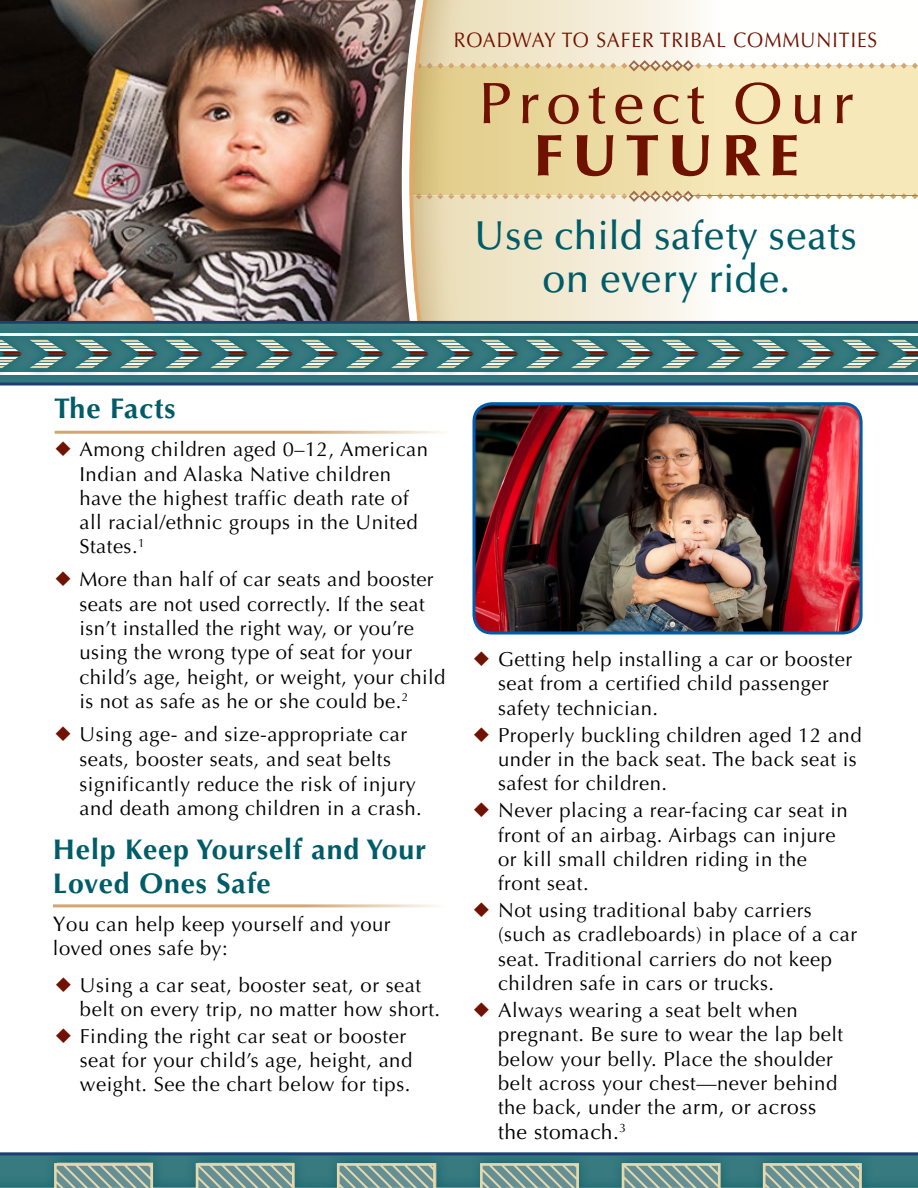
<style>
.page{position:relative;width:918px;height:1188px;background:#fff}
.page>*{position:absolute;margin:0;border:0;box-sizing:border-box;transform-origin:0 0}
.t1{font:500 58.5px/52.5px "Optima LT Std";letter-spacing:.1em;color:#701200;text-align:center}
.t2{font:500 40.5px/43.5px "Optima LT Std";letter-spacing:.01em;color:#005c68;text-align:center;scale:.95 1}
.t3{font:700 28.5px/34.2px "Optima LT Std";letter-spacing:.03em;color:#005c68}
.t4{font:21px "Optima LT Std";letter-spacing:.05em;color:#6f1200;scale:.92 1}
.t5{font:21px "Optima LT Std";letter-spacing:.025em;color:#000}
.t6{font:20.25px/24.3px "Optima LT Std";letter-spacing:.025em;color:#000}
.s1{font-weight:900}
.s2{color:#701200}
.s3{font-size:21px}
</style>
<div class="page">
<img style="left:0;top:0;width:376px;height:321px">
<svg style="left:376px;top:0;width:21px;height:321px;background:#816e67"></svg>
<div style="left:397px;top:0;width:521px;height:322px;background:#d0bb99;opacity:.75"></div>
<div style="left:0;top:324px;width:918px;height:58px;background:#32777d"></div>
<div style="left:0;top:330px;width:918px;height:48px;background:#005c68;opacity:.93"></div>
<svg style="left:0;top:340px;width:22px;height:28px"></svg>
<svg style="left:30px;top:340px;width:37px;height:28px"></svg>
<svg style="left:75px;top:340px;width:37px;height:28px"></svg>
<svg style="left:120px;top:340px;width:37px;height:28px"></svg>
<svg style="left:165px;top:340px;width:38px;height:28px"></svg>
<svg style="left:210px;top:340px;width:38px;height:28px"></svg>
<svg style="left:255px;top:340px;width:38px;height:28px"></svg>
<svg style="left:301px;top:340px;width:37px;height:28px"></svg>
<svg style="left:346px;top:340px;width:37px;height:28px"></svg>
<svg style="left:391px;top:340px;width:38px;height:28px"></svg>
<svg style="left:436px;top:340px;width:38px;height:28px"></svg>
<svg style="left:481px;top:340px;width:37px;height:28px"></svg>
<svg style="left:526px;top:340px;width:37px;height:28px"></svg>
<svg style="left:571px;top:340px;width:38px;height:28px"></svg>
<svg style="left:616px;top:340px;width:38px;height:28px"></svg>
<svg style="left:661px;top:340px;width:38px;height:28px"></svg>
<svg style="left:707px;top:340px;width:37px;height:28px"></svg>
<svg style="left:752px;top:340px;width:37px;height:28px"></svg>
<svg style="left:797px;top:340px;width:37px;height:28px"></svg>
<svg style="left:842px;top:340px;width:38px;height:28px"></svg>
<svg style="left:887px;top:340px;width:31px;height:28px"></svg>
<svg style="left:409px;top:60px;width:509px;height:142px;background:#eddcaa"></svg>
<hr style="left:0;top:321px;width:918px;height:3px;background:#1d3e73">
<svg style="left:0;top:382px;width:918px;height:4px;background:#3b5d85"></svg>
<div style="left:0;top:1149px;width:918px;height:39px;background:#005c68;opacity:.75"></div>
<svg style="left:0;top:1162px;width:918px;height:26px;background:#6e9690"></svg>
<hr style="left:55px;top:431px;width:395px;height:3px;background:#d1a673">
<hr style="left:53px;top:904px;width:392px;height:3px;background:#d1a673">
<img style="left:476px;top:406px;width:385px;height:227px">
<div style="left:472px;top:402px;width:391px;height:232px;border:3px solid #005cab;border-radius:18px"></div>
<p class="t4" style="left:454px;top:27px;width:462px">ROADWAY TO SAFER TRIBAL COMMUNITIES</p>
<h1 class="t1" style="left:479px;top:79px;width:377px">Protect Our<br><span class="s1">FUTURE</span></h1>
<p class="t2" style="left:475px;top:214px;width:404px">Use child safety seats on every ride.</p>
<h2 class="t3" style="left:54px;top:392px;width:123px">The Facts</h2>
<p class="t6" style="left:80px;top:438px;width:350px;text-indent:-25px"><span class="s2">○</span> Among children aged 0–12, American<br>Indian and Alaska Native children have the highest traffic death rate of all racial/ethnic groups in the United<br>States.<sup>1</sup></p>
<p class="t6" style="left:80px;top:568px;width:367px">More than half of car seats and booster seats are not used correctly. If the seat isn’t installed the right way, or you’re using the wrong type of seat for your child’s age, height, or weight, your child is not as safe as he or she could be.<sup>2</sup></p>
<p class="t6" style="left:80px;top:722px;width:344px;line-height:24.8px">Using age- and size-appropriate car seats, booster seats, and seat belts significantly reduce the risk of injury and death among children in a crash.</p>
<h2 class="t3" style="left:53px;top:833px;width:375px">Help Keep Yourself and Your<br>Loved Ones Safe</h2>
<p class="t6" style="left:53px;top:912px;width:339px"><span class="s3">Y</span>ou can help keep yourself and your loved ones safe by:</p>
<p class="t6" style="left:54px;top:973px;width:368px"><span class="s2">○</span> Using a car seat, booster seat, or seat</p>
<p class="t6" style="left:54px;top:1024px;width:353px"><span class="s2">○</span> Finding the right car seat or booster</p>
<p class="t6" style="left:80px;top:997px;width:362px">belt on every trip, no matter how short.</p>
<p class="t6" style="left:80px;top:1048px;width:334px">seat for your child’s age, height, and weight. See the chart below for tips.</p>
<p class="t6" style="left:498px;top:647px;width:356px">Getting help installing a car or booster seat from a certified child passenger safety technician.</p>
<p class="t6" style="left:498px;top:723px;width:365px">Properly buckling children aged 12 and under in the back seat. The back seat is safest for children.</p>
<p class="t6" style="left:498px;top:799px;width:351px">Never placing a rear-facing car seat in front of an airbag. Airbags can injure or kill small children riding in the front seat.</p>
<p class="t6" style="left:498px;top:898px;width:361px">Not using traditional baby carriers (such as cradleboards) in place of a car seat. Traditional carriers do not keep children safe in cars or trucks.</p>
<p class="t6" style="left:498px;top:998px;width:347px">Always wearing a seat belt when pregnant. Be sure to wear the lap belt below your belly. Place the shoulder belt across your chest—never behind the back, under the <span class="s3">arm, or across</span></p>
<p class="t5" style="left:498px;top:1119px;width:130px">the stomach.<sup>3</sup></p>
</div>
